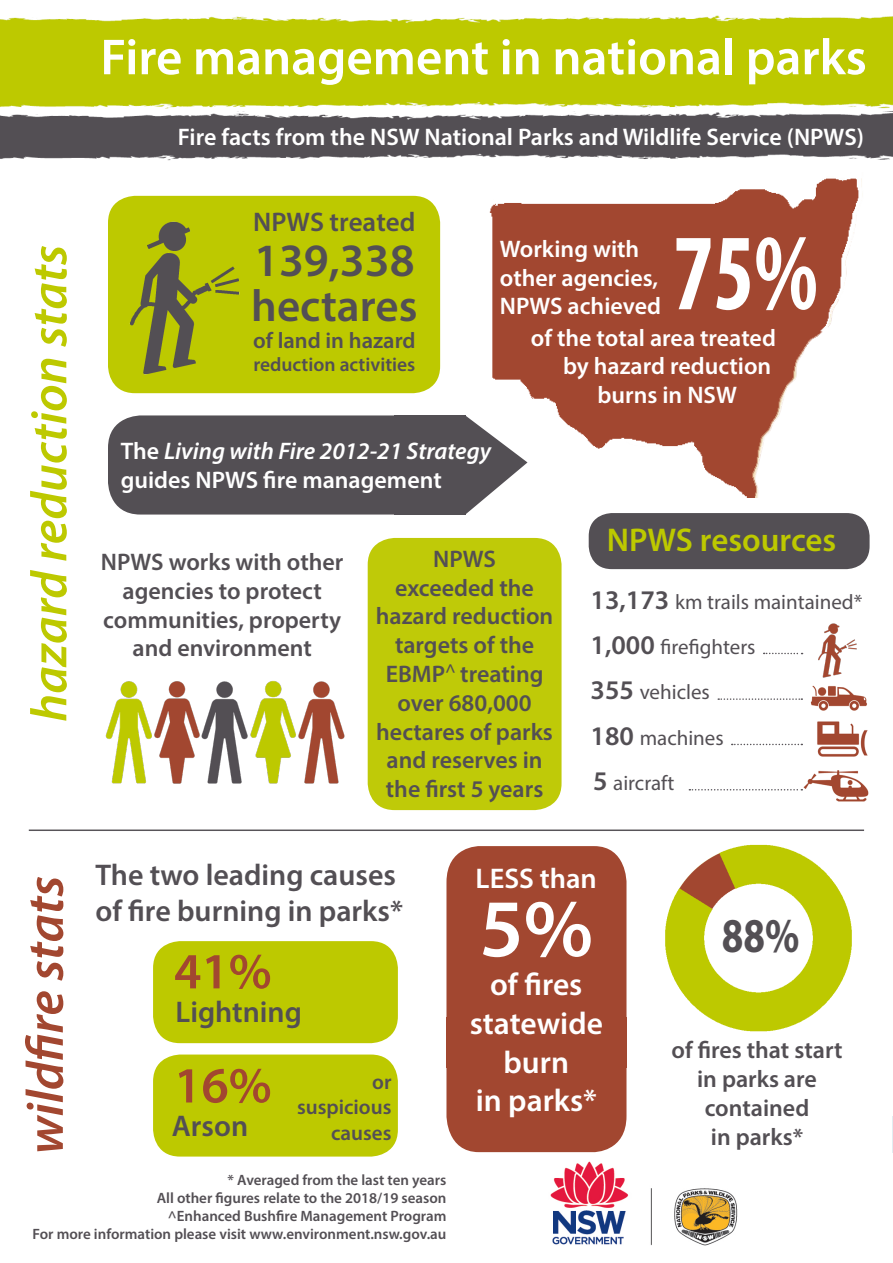
<style>
.page{position:relative;width:893px;height:1263px;background:#fff}
.page>*{position:absolute;margin:0;border:0;box-sizing:border-box;transform-origin:0 0}
.t1{font:700 condensed 109.5px "Myriad Pro";color:#fff;scale:.88 1}
.t2{font:600 82.5px "Myriad Pro";color:#fff}
.t3{font:italic 600 52.5px "Myriad Pro";color:#a24730}
.t4{font:600 51px "Myriad Pro";color:#fff}
.t5{font:italic 600 51px "Myriad Pro";color:#bdc900}
.t6{font:600 51px "Myriad Pro";color:#a24730}
.t7{font:700 48.75px "Myriad Pro";color:#534f54;scale:.8 1}
.t8{font:600 46.5px "Myriad Pro";color:#534f54}
.t9{font:600 45px "Myriad Pro";color:#534f54}
.t10{font:600 33px "Myriad Pro";color:#bdc900}
.t11{font:600 31.5px "Myriad Pro";color:#fff}
.t12{font:600 30px/36px "Myriad Pro";color:#534f54}
.t13{font:600 28.5px "Myriad Pro";color:#fff}
.t14{font:600 27px "Myriad Pro";color:#534f54}
.t15{font:600 24px/28.8px "Myriad Pro";color:#534f54;text-align:center}
.t16{font:600 24px/28.8px "Myriad Pro";color:#fff}
.t17{font:italic 600 24px/28.8px "Myriad Pro";color:#fff}
.t18{font:600 22.5px "Myriad Pro";color:#534f54}
.t19{font:21px "Myriad Pro";color:#534f54}
.t20{font:600 21px "Myriad Pro";color:#534f54}
.t21{font:600 19.5px "Myriad Pro";color:#534f54}
.t22{font:600 15px "Myriad Pro";color:#534f54}
.s1{font-style:normal}
.s2{font-weight:600;font-size:27px}
</style>
<div class="page">
<hr style="left:892px;top:1116px;width:1px;height:36px;background:#e2edf2">
<img style="left:0;top:15px;width:893px;height:146px">
<img style="left:531px;top:1152px;width:207px;height:94px">
<hr style="left:29px;top:829px;width:835px;height:2px;background:#534f54">
<div style="left:108px;top:196px;width:332px;height:197px;background:#bdc900;border-radius:27px"></div>
<img style="left:129px;top:221px;width:111px;height:154px">
<img style="left:489px;top:178px;width:373px;height:319px">
<div style="left:108px;top:415px;width:321px;height:99px;background:#534f54;border-radius:32px"></div>
<svg style="left:466px;top:415px;width:61px;height:99px"></svg>
<div style="left:395px;top:415px;width:71px;height:99px;background:#534f54"></div>
<div style="left:368px;top:538px;width:194px;height:272px;background:#bfca08;border-radius:27px"></div>
<img style="left:105px;top:681px;width:240px;height:103px">
<div style="left:589px;top:513px;width:281px;height:56px;background:#534f54;border-radius:23px"></div>
<img style="left:818px;top:623px;width:39px;height:54px">
<svg style="left:764px;top:653px;width:39px;height:1px"></svg>
<img style="left:810px;top:685px;width:57px;height:26px">
<svg style="left:718px;top:698px;width:84px;height:2px"></svg>
<img style="left:817px;top:721px;width:51px;height:36px">
<svg style="left:732px;top:744px;width:70px;height:1px"></svg>
<img style="left:803px;top:770px;width:66px;height:32px">
<svg style="left:689px;top:789px;width:113px;height:1px"></svg>
<div style="left:153px;top:1054px;width:245px;height:102px;background:#bdc900;border-radius:27px"></div>
<div style="left:153px;top:941px;width:245px;height:102px;background:#bdc900;border-radius:27px"></div>
<div style="left:446px;top:846px;width:180px;height:306px;background:#a24730"></div>
<img style="left:665px;top:844px;width:187px;height:188px">
<div style="left:446px;top:1017px;width:180px;height:51px;background:#a24730"></div>
<p class="t4" style="left:100px;top:25px;width:768px">Fire management in national parks</p>
<p class="t5" style="left:17px;top:722px;width:478px;rotate:-90deg">hazard reduction stats</p>
<p class="t3" style="left:12px;top:1154px;width:280px;rotate:-90deg">wildfire stats</p>
<p class="t16" style="left:178px;top:121px;width:688px">Fire facts from the NSW National Parks and Wildlife Service (NPWS)</p>
<p class="t14" style="left:253px;top:205px;width:164px">NPWS treated</p>
<p class="t8" style="left:254px;top:231px;width:162px">139,338</p>
<p class="t9" style="left:251px;top:277px;width:168px">hectares</p>
<p class="t18" style="left:253px;top:326px;width:164px">of land in hazard</p>
<p class="t21" style="left:253px;top:352px;width:164px">reduction activities</p>
<p class="t16" style="left:500px;top:234px;width:163px">Working with other agencies,<br>NPWS achieved</p>
<p class="t1" style="left:673px;top:204px;width:166px">75%</p>
<p class="t16" style="left:531px;top:322px;width:247px">of the total area treated</p>
<p class="t16" style="left:563px;top:351px;width:210px">by hazard reduction</p>
<p class="t16" style="left:597px;top:380px;width:141px">burns in NSW</p>
<p class="t17" style="left:121px;top:436px;width:372px"><span class="s1">The</span> Living with Fire 2012-21 Strategy <span class="s1">guides NPWS fire management</span></p>
<p class="t15" style="left:101px;top:547px;width:244px">NPWS works with other agencies to protect communities, property and environment</p>
<p class="t15" style="left:433px;top:544px;width:64px">NPWS</p>
<p class="t15" style="left:395px;top:572px;width:140px">exceeded the</p>
<p class="t15" style="left:376px;top:601px;width:179px">hazard reduction targets of the<br>EBMP<sup>^</sup> treating over 680,000 hectares of parks and reserves in the first 5 years</p>
<p class="t10" style="left:607px;top:519px;width:231px">NPWS resources</p>
<p class="t19" style="left:591px;top:588px;width:273px"><span class="s2">13,173</span> km trails maintained*</p>
<p class="t19" style="left:591px;top:634px;width:166px"><span class="s2">1,000</span> firefighters</p>
<p class="t19" style="left:591px;top:679px;width:121px"><span class="s2">355</span> vehicles</p>
<p class="t19" style="left:591px;top:725px;width:135px"><span class="s2">180</span> machines</p>
<p class="t19" style="left:593px;top:770px;width:83px"><span class="s2">5</span> aircraft</p>
<p class="t12" style="left:95px;top:857px;width:309px">The two leading causes of fire burning in parks*</p>
<p class="t6" style="left:174px;top:939px;width:99px">41%</p>
<p class="t12" style="left:176px;top:993px;width:128px">Lightning</p>
<p class="t6" style="left:174px;top:1053px;width:99px">16%</p>
<p class="t12" style="left:172px;top:1107px;width:78px">Arson</p>
<p class="t20" style="left:372px;top:1069px;width:21px">or</p>
<p class="t20" style="left:297px;top:1094px;width:96px">suspicious</p>
<p class="t20" style="left:331px;top:1119px;width:62px">causes</p>
<p class="t13" style="left:431px;top:857px;width:163px">ONLY ABOUT</p>
<p class="t2" style="left:455px;top:873px;width:115px">5%</p>
<p class="t11" style="left:466px;top:961px;width:94px">of fires</p>
<p class="t11" style="left:445px;top:1000px;width:135px">sta ewide</p>
<p class="t11" style="left:479px;top:1039px;width:67px">burn</p>
<p class="t11" style="left:451px;top:1077px;width:123px">in parks*</p>
<p class="t13" style="left:476px;top:860px;width:123px">LESS than</p>
<p class="t2" style="left:479px;top:876px;width:115px">5%</p>
<p class="t11" style="left:490px;top:964px;width:94px">of fires</p>
<p class="t11" style="left:470px;top:1003px;width:135px">statewide</p>
<p class="t11" style="left:503px;top:1042px;width:67px">burn</p>
<p class="t11" style="left:476px;top:1081px;width:123px">in parks*</p>
<p class="t7" style="left:722px;top:904px;width:99px">88%</p>
<p class="t15" style="left:671px;top:1035px;width:172px">of fires that start in parks are</p>
<p class="t15" style="left:705px;top:1093px;width:106px">contained</p>
<p class="t15" style="left:711px;top:1121px;width:94px">in parks*</p>
<p class="t22" style="left:228px;top:1170px;width:220px">* Averaged from the last ten years</p>
<p class="t22" style="left:157px;top:1188px;width:291px">All other figures relate to the 2018/19 season</p>
<p class="t22" style="left:168px;top:1206px;width:280px">^Enhanced Bushfire Management Program</p>
<p class="t22" style="left:33px;top:1224px;width:415px">For more information please visit www.environment.nsw.gov.au</p>
</div>
